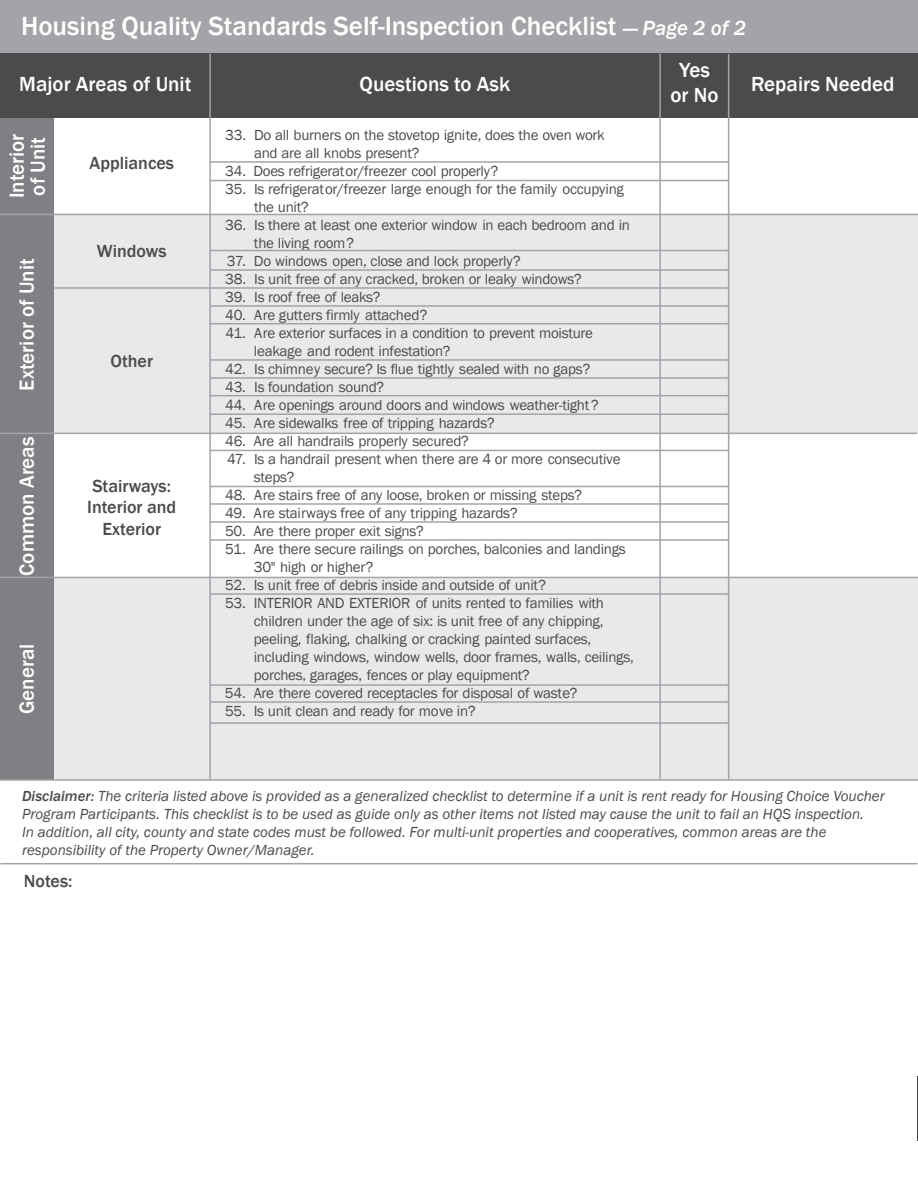
<style>
.page{position:relative;width:918px;height:1188px;background:#fff}
.page>*{position:absolute;margin:0;border:0;box-sizing:border-box;transform-origin:0 0}
.t1{font:500 27px "Franklin Gothic";color:#fff}
.t2{font:500 21px/21px "Franklin Gothic";color:#fff}
.t3{font:500 18px/21.6px "Franklin Gothic";color:#4a4b4c;text-align:center}
.t4{font:15px/18px "Franklin Gothic";letter-spacing:-.02em;color:#4a4b4c}
.t5{font:italic 15px/18px "Franklin Gothic";color:#4a4b4c}
.s1{font-style:italic;font-size:21px}
.s2{font-weight:500}
</style>
<div class="page">
<div style="left:0;top:0;width:918px;height:53px;background:#a3a4a8"></div>
<div style="left:54px;top:215px;width:864px;height:218px;background:#e8e9ea"></div>
<div style="left:43px;top:578px;width:875px;height:202px;background:#e8e9ea"></div>
<div style="left:0;top:118px;width:54px;height:662px;background:#7e8083"></div>
<hr style="left:55px;top:287px;width:674px;height:2px;background:#a3a4a8">
<hr style="left:0;top:779px;width:918px;height:2px;background:#a3a4a8">
<hr style="left:210px;top:722px;width:519px;height:2px;background:#a3a4a8">
<hr style="left:210px;top:701px;width:519px;height:2px;background:#a3a4a8">
<hr style="left:210px;top:684px;width:519px;height:2px;background:#a3a4a8">
<hr style="left:210px;top:593px;width:519px;height:2px;background:#a3a4a8">
<hr style="left:0;top:577px;width:918px;height:1px;background:#a3a4a8">
<hr style="left:210px;top:539px;width:519px;height:2px;background:#a3a4a8">
<hr style="left:210px;top:521px;width:519px;height:2px;background:#a3a4a8">
<hr style="left:0;top:433px;width:917px;height:1px;background:#a3a4a8">
<hr style="left:210px;top:503px;width:519px;height:2px;background:#a3a4a8">
<hr style="left:210px;top:486px;width:519px;height:1px;background:#a3a4a8">
<hr style="left:210px;top:450px;width:519px;height:1px;background:#a3a4a8">
<hr style="left:210px;top:413px;width:519px;height:2px;background:#a3a4a8">
<hr style="left:210px;top:395px;width:519px;height:1px;background:#a3a4a8">
<hr style="left:210px;top:377px;width:519px;height:2px;background:#a3a4a8">
<hr style="left:210px;top:359px;width:519px;height:2px;background:#a3a4a8">
<hr style="left:210px;top:323px;width:519px;height:1px;background:#a3a4a8">
<hr style="left:0;top:214px;width:918px;height:1px;background:#a3a4a8">
<hr style="left:210px;top:269px;width:519px;height:2px;background:#a3a4a8">
<hr style="left:210px;top:250px;width:519px;height:1px;background:#a3a4a8">
<hr style="left:210px;top:161px;width:519px;height:2px;background:#a3a4a8">
<hr style="left:210px;top:180px;width:519px;height:1px;background:#a3a4a8">
<div style="left:0;top:53px;width:918px;height:65px;background:#4a4b4c"></div>
<hr style="left:728px;top:54px;width:1px;height:726px;background:#a3a4a8">
<hr style="left:659px;top:53px;width:2px;height:727px;background:#a3a4a8">
<hr style="left:209px;top:53px;width:2px;height:727px;background:#a3a4a8">
<hr style="left:210px;top:305px;width:519px;height:2px;background:#a3a4a8">
<hr style="left:0;top:863px;width:917px;height:1px;background:#a3a4a8">
<h1 class="t1" style="left:21px;top:10px;width:726px">Housing Quality Standards Self-Inspection Checklist <span class="s1">— Page 2 of 2</span></h1>
<h2 class="t2" style="left:19px;top:74px;width:174px">Major Areas of Unit</h2>
<h2 class="t2" style="left:360px;top:74px;width:152px">Questions to Ask</h2>
<h2 class="t2" style="left:7px;top:198px;width:66px;rotate:-90deg">Interior of Unit</h2>
<h2 class="t2" style="left:17px;top:391px;width:134px;rotate:-90deg">Exterior of Unit</h2>
<h2 class="t2" style="left:17px;top:576px;width:141px;rotate:-90deg">Common Areas</h2>
<h2 class="t2" style="left:17px;top:714px;width:72px;rotate:-90deg">General</h2>
<p class="t3" style="left:89px;top:152px;width:86px">Appliances</p>
<p class="t3" style="left:97px;top:241px;width:71px">Windows</p>
<p class="t3" style="left:110px;top:350px;width:44px">Other</p>
<p class="t3" style="left:87px;top:475px;width:91px">Stairways:<br>Interior and<br>Exterior</p>
<p class="t4" style="left:254px;top:126px;width:352px;text-indent:-29px">33. Do all burners on the stovetop ignite, does the oven work and are all knobs present?</p>
<p class="t4" style="left:225px;top:162px;width:275px">34. Does refrigerator/freezer cool properly?</p>
<p class="t4" style="left:254px;top:180px;width:371px;text-indent:-29px">35. Is refrigerator/freezer large enough for the family occupying the unit?</p>
<p class="t4" style="left:254px;top:216px;width:378px;text-indent:-29px">36. Is there at least one exterior window in each bedroom and in the living room?</p>
<p class="t4" style="left:227px;top:252px;width:295px">37. Do windows open, close and lock properly?</p>
<p class="t4" style="left:225px;top:270px;width:358px">38. Is unit free of any cracked, broken or leaky windows?</p>
<p class="t4" style="left:225px;top:288px;width:157px">39. Is roof free of leaks?</p>
<p class="t4" style="left:225px;top:306px;width:204px">40. Are gutters firmly attached?</p>
<p class="t4" style="left:254px;top:324px;width:341px;text-indent:-29px">41. Are exterior surfaces in a condition to prevent moisture leakage and rodent infestation?</p>
<p class="t4" style="left:225px;top:360px;width:367px">42. Is chimney secure? Is flue tightly sealed with no gaps?</p>
<p class="t4" style="left:225px;top:378px;width:160px">43. Is foundation sound?</p>
<p class="t4" style="left:225px;top:396px;width:375px">44. Are openings around doors and windows weather-tight ?</p>
<p class="t4" style="left:225px;top:414px;width:271px">45. Are sidewalks free of tripping hazards?</p>
<p class="t4" style="left:225px;top:432px;width:245px">46. Are all handrails properly secured?</p>
<p class="t4" style="left:254px;top:450px;width:368px;text-indent:-27px">47. Is a handrail present when there are 4 or more consecutive steps?</p>
<p class="t4" style="left:225px;top:486px;width:358px">48. Are stairs free of any loose, broken or missing steps?</p>
<p class="t4" style="left:225px;top:504px;width:294px">49. Are stairways free of any tripping hazards?</p>
<p class="t4" style="left:225px;top:522px;width:200px">50. Are there proper exit signs?</p>
<p class="t4" style="left:254px;top:540px;width:374px;text-indent:-29px">51. Are there secure railings on porches, balconies and landings<br>30" high or higher?</p>
<p class="t4" style="left:225px;top:576px;width:322px">52. Is unit free of debris inside and outside of unit?</p>
<p class="t4" style="left:254px;top:594px;width:382px;text-indent:-29px">53. INTERIOR AND EXTERIOR of units rented to families with children under the age of six: is unit free of any chipping, peeling, flaking, chalking or cracking painted surfaces, including windows, window wells, door frames, walls, ceilings, porches, garages, fences or play equipment?</p>
<p class="t4" style="left:225px;top:684px;width:354px">54. Are there covered receptacles for disposal of waste?</p>
<p class="t4" style="left:225px;top:702px;width:252px">55. Is unit clean and ready for move in?</p>
<h2 class="t2" style="left:671px;top:58px;width:50px;line-height:25.2px;text-align:center">Yes or No</h2>
<h2 class="t2" style="left:751px;top:74px;width:145px">Repairs Needed</h2>
<p class="t5" style="left:22px;top:787px;width:864px"><span class="s2">Disclaimer:</span> The criteria listed above is provided as a generalized checklist to determine if a unit is rent ready for Housing Choice Voucher Program Participants. This checklist is to be used as guide only as other items not listed may cause the unit to fail an HQS inspection.<br>In addition, all city, county and state codes must be followed. For multi-unit properties and cooperatives, common areas are the responsibility of the Property Owner/Manager.</p>
<p class="t3" style="left:24px;top:871px;width:50px">Notes:</p>
</div>
